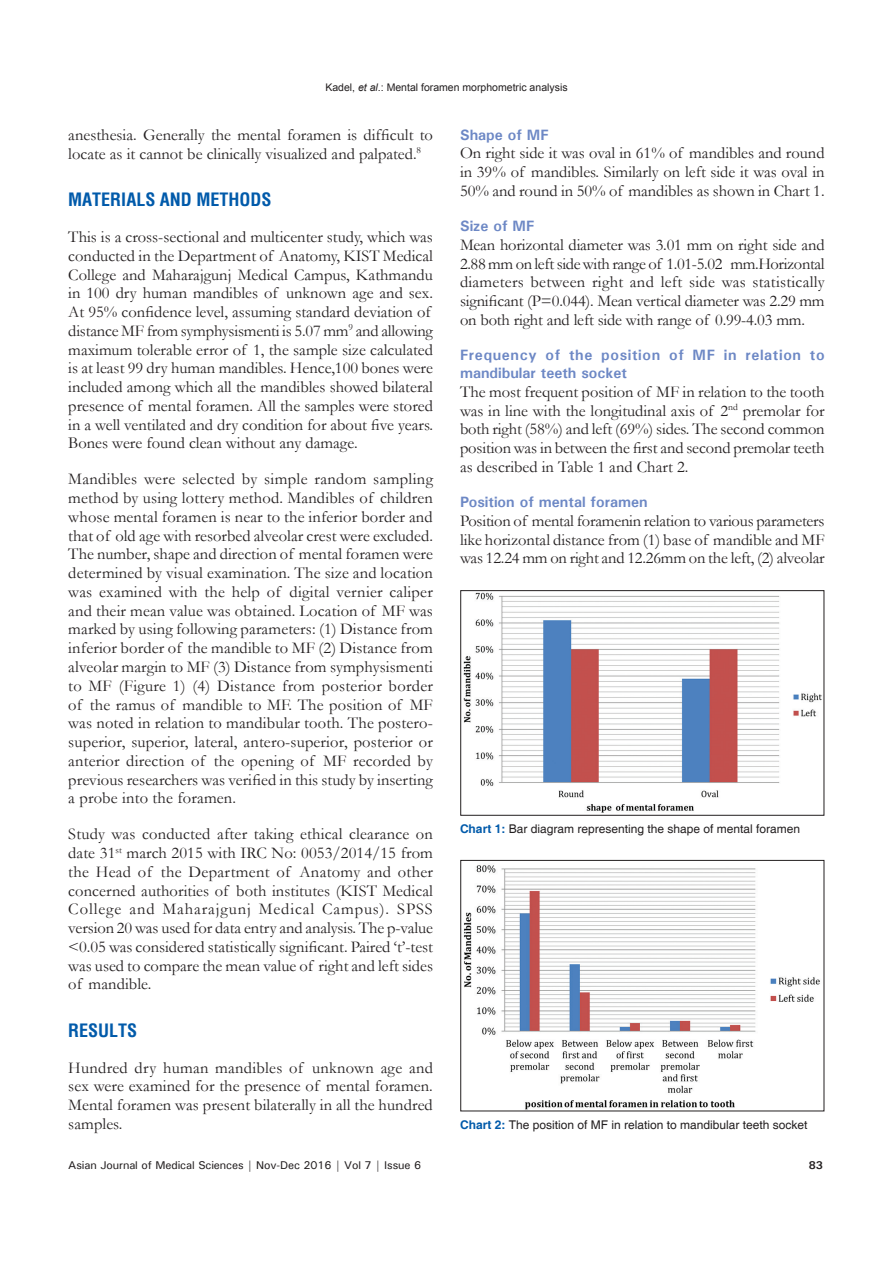
<style>
.page{position:relative;width:893px;height:1263px;background:#fff}
.page>*{position:absolute;margin:0;border:0;box-sizing:border-box;transform-origin:0 0}
.t1{font:700 condensed 18px "Helvetica";color:#015aaa}
.TX{font:16.5px/18.8px "Garamond";color:#231f20;text-align:justify}
.t2{font:700 15px/18px "Univers";letter-spacing:.045em;color:#6d88c5}
.t3{font:700 15px "Univers";color:#6d88c5}
.FGC{font:12px "Helvetica";color:#231f20}
.t4{font:500 11.25px "Univers";letter-spacing:-.01em;color:#231f20}
.t5{font:700 11.25px "Univers";color:#231f20}
.t6{font:10.5px "Arial";color:#231f20}
.s1{font-style:italic}
.s2{font-weight:700;color:#015aaa}
</style>
<div class="page">
<img style="left:463px;top:592px;width:359px;height:221px">
<div style="left:460px;top:590px;width:364px;height:225px;border:1px solid #231f20"></div>
<img style="left:463px;top:865px;width:357px;height:244px">
<p class="t6" style="left:325px;top:80px;width:244px">Kadel, <span class="s1">et al</span>.: Mental foramen morphometric analysis</p>
<p class="TX" style="left:68px;top:125px;width:366px">anesthesia. Generally the mental foramen is difficult to locate as it cannot be clinically visualized and palpated.<sup>8</sup></p>
<h1 class="t1" style="left:68px;top:188px;width:205px">MATERIALS AND METHODS</h1>
<p class="TX" style="left:68px;top:227px;width:366px;text-align:left">This is a cross-sectional and multicenter study, which was conducted in the Department of Anatomy, KIST Medical College and Maharajgunj Medical Campus, Kathmandu in 100 dry human mandibles of unknown age and sex.<br>At 95% confidence level, assuming standard deviation of distance MF from symphysismenti is 5.07 mm<sup>9</sup> and allowing maximum tolerable error of 1, the sample size calculated is at least 99 dry human mandibles. Hence,100 bones were included among which all the mandibles showed bilateral presence of mental foramen. All the samples were stored in a well ventilated and dry condition for about five years.<br>Bones were found clean without any damage.</p>
<p class="TX" style="left:68px;top:469px;width:366px">Mandibles were selected by simple random sampling method by using lottery method. Mandibles of children whose mental foramen is near to the inferior border and that of old age with resorbed alveolar crest were excluded.<br>The number, shape and direction of mental foramen were determined by visual examination. The size and location was examined with the help of digital vernier caliper and their mean value was obtained. Location of MF was marked by using following parameters: (1) Distance from inferior border of the mandible to MF (2) Distance from alveolar margin to MF (3) Distance from symphysismenti to MF (Figure 1) (4) Distance from posterior border of the ramus of mandible to MF. The position of MF was noted in relation to mandibular tooth. The postero&shy;superior, superior, lateral, antero-superior, posterior or anterior direction of the opening of MF recorded by previous researchers was verified in this study by inserting a probe into the foramen.</p>
<p class="TX" style="left:68px;top:824px;width:366px">Study was conducted after taking ethical clearance on date 31<sup>st</sup> march 2015 with IRC No: 0053/2014/15 from the Head of the Department of Anatomy and other concerned authorities of both institutes (KIST Medical College and Maharajgunj Medical Campus). SPSS version 20 was used for data entry and analysis. The p-value &lt;0.05 was considered statistically significant. Paired ‘t’-test was used to compare the mean value of right and left sides of mandible.</p>
<h1 class="t1" style="left:68px;top:1018px;width:71px">RESULTS</h1>
<p class="TX" style="left:68px;top:1058px;width:366px">Hundred dry human mandibles of unknown age and sex were examined for the presence of mental foramen.<br>Mental foramen was present bilaterally in all the hundred samples.</p>
<h2 class="t3" style="left:460px;top:125px;width:90px">Shape of MF</h2>
<p class="TX" style="left:460px;top:143px;width:366px">On right side it was oval in 61% of mandibles and round in 39% of mandibles. Similarly on left side it was oval in 50% and round in 50% of mandibles as shown in Chart 1.</p>
<h2 class="t3" style="left:460px;top:216px;width:76px">Size of MF</h2>
<p class="TX" style="left:460px;top:235px;width:366px">Mean horizontal diameter was 3.01 mm on right side and 2.88 mm on left side with range of 1.01-5.02 mm.Horizontal diameters between right and left side was statistically significant (P=0.044). Mean vertical diameter was 2.29 mm on both right and left side with range of 0.99-4.03 mm.</p>
<h2 class="t2" style="left:460px;top:346px;width:366px">Frequency of the position of MF in relation to mandibular teeth socket</h2>
<p class="TX" style="left:460px;top:382px;width:366px">The most frequent position of MF in relation to the tooth was in line with the longitudinal axis of 2<sup>nd</sup> premolar for both right (58%) and left (69%) sides. The second common position was in between the first and second premolar teeth as described in Table 1 and Chart 2.</p>
<h2 class="t3" style="left:460px;top:492px;width:189px">Position of mental foramen</h2>
<p class="TX" style="left:460px;top:511px;width:366px">Position of mental foramenin relation to various parameters like horizontal distance from (1) base of mandible and MF was 12.24 mm on right and 12.26mm on the left, (2) alveolar</p>
<p class="FGC" style="left:460px;top:822px;width:342px"><span class="s2">Chart 1:</span> Bar diagram representing the shape of mental foramen</p>
<p class="FGC" style="left:460px;top:1118px;width:349px"><span class="s2">Chart 2:</span> The position of MF in relation to mandibular teeth socket</p>
<p class="t4" style="left:68px;top:1157px;width:354px">Asian Journal of Medical Sciences | Nov-Dec 2016 | Vol 7 | Issue 6</p>
<p class="t5" style="left:809px;top:1157px;width:16px">83</p>
</div>
